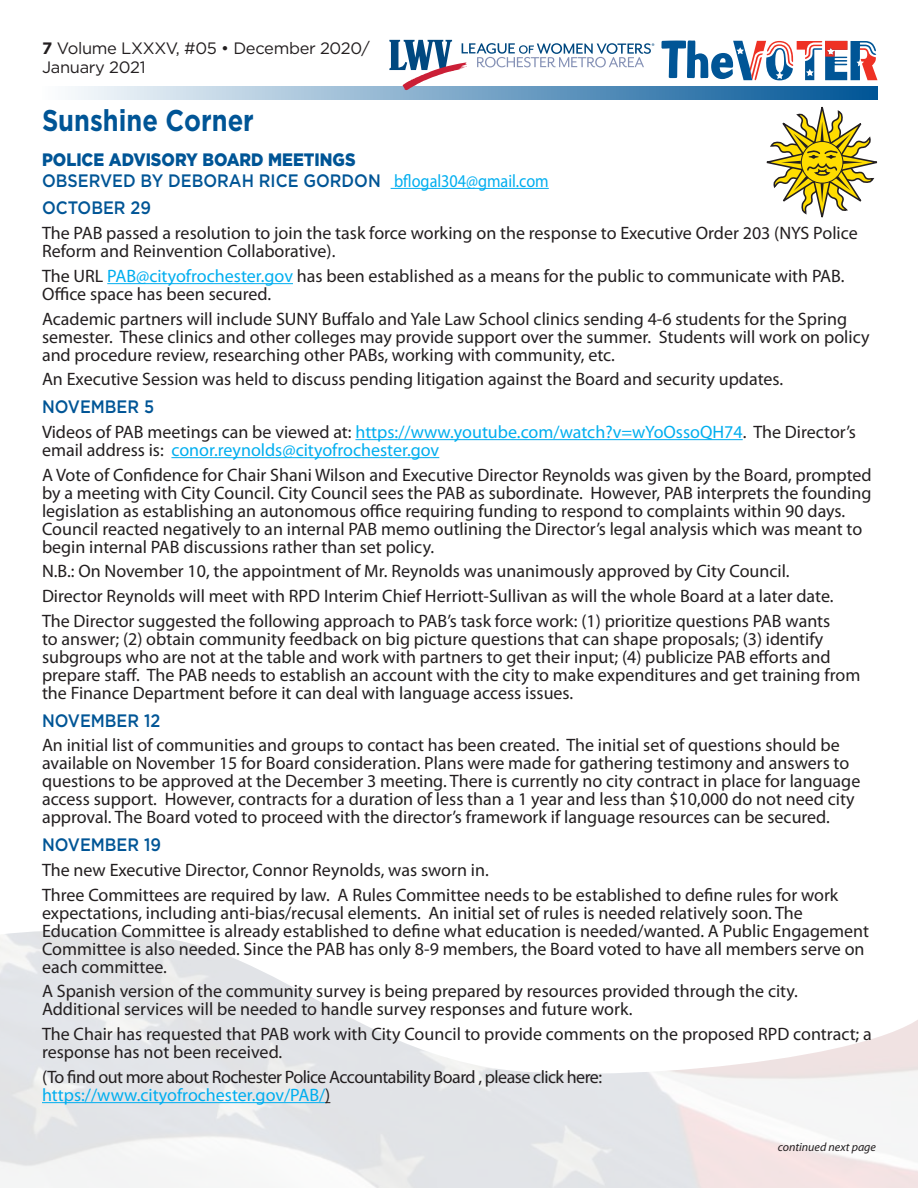
<style>
.page{position:relative;width:918px;height:1188px;background:#fff}
.page>*{position:absolute;margin:0;border:0;box-sizing:border-box;transform-origin:0 0}
.t1{font:700 30px "Gotham";color:#005596;scale:.85 1}
.t2{font:18px/18px "Myriad Pro";color:#231f20}
.t3{font:18px/18px "Myriad Pro";color:#00aeef}
.t4{font:18px/18px "Myriad Pro";letter-spacing:-.03em;color:#231f20}
.t5{font:900 18px/21px "Gotham";color:#005596;scale:.9 1}
.t6{font:500 18px "Gotham";color:#005596;scale:.9 1}
.t7{font:16.5px/19.8px "Gotham";letter-spacing:-.02em;color:#231f20}
.t8{font:italic 12px "Myriad Pro";color:#231f20}
.s1{font-weight:700}
.s2{font-weight:500}
.s3{font-family:"Myriad Pro";font-weight:400;color:#00aeef}
.s4{color:#00aeef}
.s5{color:#231f20}
</style>
<div class="page">
<svg style="left:71px;top:87px;width:807px;height:13px;background:#7aa6c8"></svg>
<svg style="left:662px;top:40px;width:216px;height:40px"></svg>
<svg style="left:389px;top:40px;width:265px;height:50px"></svg>
<svg style="left:767px;top:107px;width:110px;height:110px"></svg>
<hr style="left:391px;top:188px;width:158px;height:1px;background:#00aeef">
<hr style="left:107px;top:283px;width:186px;height:1px;background:#00aeef">
<hr style="left:355px;top:439px;width:388px;height:1px;background:#00aeef">
<hr style="left:171px;top:457px;width:268px;height:1px;background:#00aeef">
<hr style="left:42px;top:1102px;width:283px;height:1px;background:#00aeef">
<p class="t7" style="left:42px;top:38px;width:329px"><span class="s1">7</span> Volume LXXXV, #05 • December 2020/<br>January 2021</p>
<h1 class="t1" style="left:42px;top:100px;width:251px">Sunshine Corner</h1>
<p class="t5" style="left:42px;top:149px;width:565px">POLICE ADVISORY BOARD MEETINGS<br><span class="s2">OBSERVED BY DEBORAH RICE GORDON</span> <span class="s3">bflogal304@gmail.com</span></p>
<p class="t6" style="left:42px;top:196px;width:123px">OCTOBER 29</p>
<p class="t2" style="left:42px;top:224px;width:817px">The PAB passed a resolution to join the task force working on the response to Executive Order 203 (NYS Police<br>Reform and Reinvention Collaborative).</p>
<p class="t2" style="left:42px;top:267px;width:804px">The URL <span class="s4">PAB@cityofrochester.gov</span> has been established as a means for the public to communicate with PAB.<br>Office space has been secured.</p>
<p class="t2" style="left:42px;top:309px;width:829px">Academic partners will include SUNY Buffalo and Yale Law School clinics sending 4-6 students for the Spring semester. These clinics and other colleges may provide support over the summer. Students will work on policy and procedure review, researching other PABs, working with community, etc.</p>
<p class="t2" style="left:42px;top:370px;width:743px">An Executive Session was held to discuss pending litigation against the Board and security updates.</p>
<p class="t6" style="left:42px;top:395px;width:126px">NOVEMBER 5</p>
<p class="t3" style="left:42px;top:423px;width:815px"><span class="s5">Videos of PAB meetings can be viewed at:</span> https://www.youtube.com/watch?v=wYoOssoQH74<span class="s5">. The Director’s email address is:</span> conor.reynolds@cityofrochester.gov</p>
<p class="t2" style="left:42px;top:465px;width:831px">A Vote of Confidence for Chair Shani Wilson and Executive Director Reynolds was given by the Board, prompted by a meeting with City Council. City Council sees the PAB as subordinate. However, PAB interprets the founding legislation as establishing an autonomous office requiring funding to respond to complaints within 90 days.<br>Council reacted negatively to an internal PAB memo outlining the Director’s legal analysis which was meant to begin internal PAB discussions rather than set policy.</p>
<p class="t2" style="left:42px;top:559px;width:793px;line-height:24.8px">N.B.: On November 10, the appointment of Mr. Reynolds was unanimously approved by City Council.<br>Director Reynolds will meet with RPD Interim Chief Herriott-Sullivan as will the whole Board at a later date.<br>The Director suggested the following approach to PAB’s task force work: (1) prioritize questions PAB wants</p>
<p class="t2" style="left:42px;top:630px;width:820px">to answer; (2) obtain community feedback on big picture questions that can shape proposals; (3) identify subgroups who are not at the table and work with partners to get their input; (4) publicize PAB efforts and prepare staff. The PAB needs to establish an account with the city to make expenditures and get training from the Finance Department before it can deal with language access issues.</p>
<p class="t6" style="left:42px;top:708px;width:133px">NOVEMBER 12</p>
<p class="t2" style="left:42px;top:736px;width:820px">An initial list of communities and groups to contact has been created. The initial set of questions should be available on November 15 for Board consideration. Plans were made for gathering testimony and answers to questions to be approved at the December 3 meeting. There is currently no city contract in place for language access support. However, contracts for a duration of less than a 1 year and less than $10,000 do not need city approval. The Board voted to proceed with the director’s framework if language resources can be secured.</p>
<p class="t6" style="left:42px;top:833px;width:134px">NOVEMBER 19</p>
<p class="t2" style="left:42px;top:857px;width:798px;line-height:24.8px">The new Executive Director, Connor Reynolds, was sworn in.<br>Three Committees are required by law. A Rules Committee needs to be established to define rules for work</p>
<p class="t2" style="left:42px;top:903px;width:829px">expectations, including anti-bias/recusal elements. An initial set of rules is needed relatively soon. The Education Committee is already established to define what education is needed/wanted. A Public Engagement Committee is also needed. Since the PAB has only 8-9 members, the Board voted to have all members serve on each committee.</p>
<p class="t2" style="left:42px;top:982px;width:757px">A Spanish version of the community survey is being prepared by resources provided through the city.<br>Additional services will be needed to handle survey responses and future work.</p>
<p class="t2" style="left:42px;top:1025px;width:831px">The Chair has requested that PAB work with City Council to provide comments on the proposed RPD contract; a response has not been received.</p>
<p class="t4" style="left:42px;top:1068px;width:562px">(To find out more about Rochester Police Accountability Board , please click here: <span class="s4">https://www.cityofrochester.gov/PAB/</span>)</p>
<p class="t8" style="left:778px;top:1139px;width:100px">continued next page</p>
</div>
